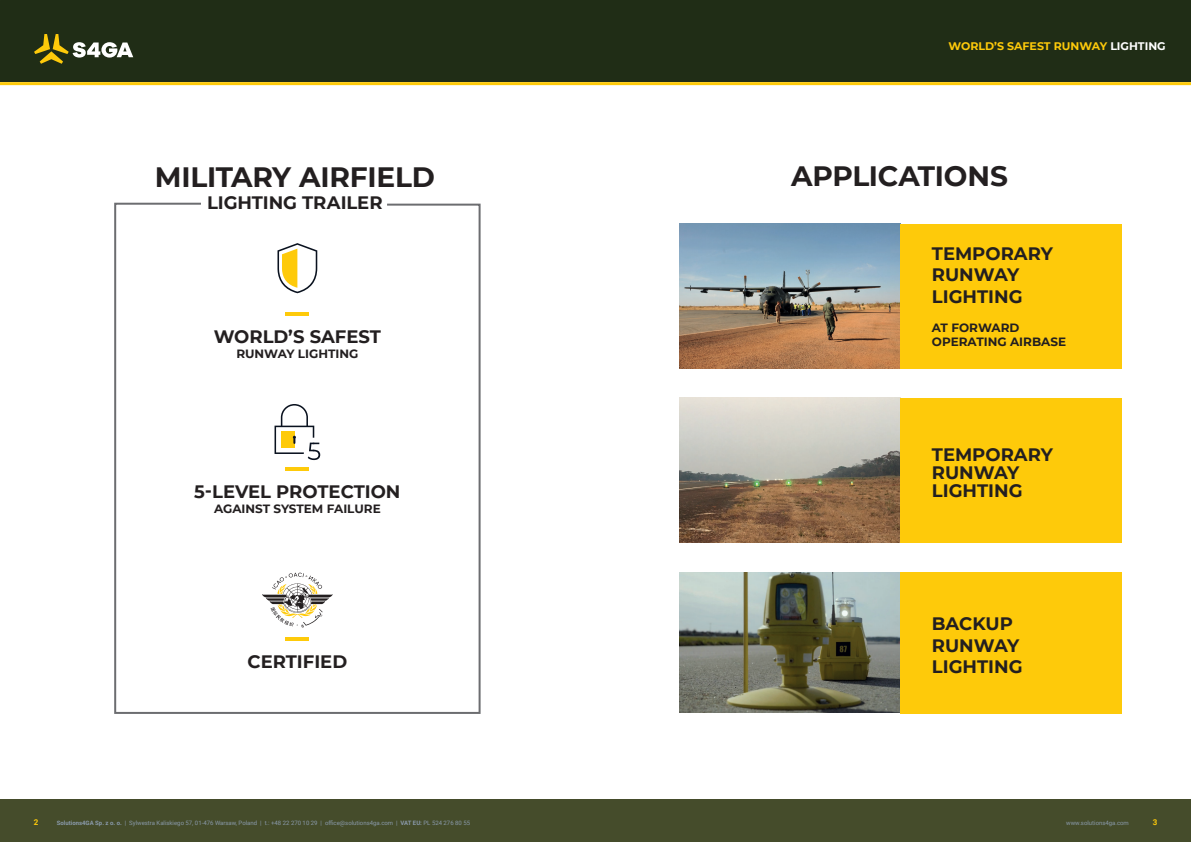
<style>
.page{position:relative;width:1191px;height:842px;background:#fff}
.page>*{position:absolute;margin:0;border:0;box-sizing:border-box;transform-origin:0 0}
.t1{font:700 28px "Montserrat";letter-spacing:-.01em;color:#231f20}
.Title_2{font:700 18px/21.6px "Montserrat";color:#231f20}
.Title_2-2{font:700 12px "Montserrat";color:#231f20}
.t2{font:700 11px "Montserrat";color:#feca0a}
.t3{font:700 8px "Roboto";color:#feca0a}
.t4{font:6px "Roboto";color:#8a9aab}
.s1{color:#fff}
.s2{font-weight:700}
</style>
<div class="page">
<div style="left:0;top:0;width:1191px;height:82px;background:#202d16"></div>
<svg style="left:34px;top:34px;width:99px;height:30px"></svg>
<hr style="left:0;top:82px;width:1191px;height:3px;background:#feca0a">
<div style="left:0;top:799px;width:1191px;height:43px;background:#454c2b"></div>
<img style="left:679px;top:572px;width:221px;height:141px">
<div style="left:900px;top:572px;width:221px;height:142px;background:#feca0a"></div>
<img style="left:679px;top:398px;width:221px;height:144px">
<div style="left:900px;top:398px;width:221px;height:144px;background:#feca0a"></div>
<img style="left:679px;top:224px;width:221px;height:144px">
<div style="left:900px;top:224px;width:221px;height:144px;background:#feca0a"></div>
<svg style="left:114px;top:202px;width:367px;height:512px"></svg>
<svg style="left:274px;top:404px;width:46px;height:56px"></svg>
<svg style="left:277px;top:243px;width:40px;height:50px"></svg>
<hr style="left:285px;top:312px;width:24px;height:3px;background:#feca0a">
<hr style="left:285px;top:467px;width:24px;height:4px;background:#feca0a">
<hr style="left:285px;top:637px;width:24px;height:4px;background:#feca0a">
<h1 class="t1" style="left:155px;top:156px;width:281px">MILITARY AIRFIELD</h1>
<h1 class="Title_2" style="left:207px;top:190px;width:177px">LIGHTING TRAILER</h1>
<h3 class="t2" style="left:948px;top:38px;width:219px">WORLD’S SAFEST RUNWAY <span class="s1">LIGHTING</span></h3>
<h1 class="t1" style="left:791px;top:156px;width:218px">APPLICATIONS</h1>
<p class="Title_2" style="left:932px;top:242px;width:122px">TEMPORARY<br>RUNWAY<br>LIGHTING</p>
<p class="Title_2-2" style="left:932px;top:319px;width:89px">AT FORWARD</p>
<p class="Title_2" style="left:214px;top:325px;width:169px">WORLD’S SAFEST</p>
<p class="Title_2-2" style="left:932px;top:333px;width:136px">OPERATING AIRBASE</p>
<p class="Title_2-2" style="left:236px;top:345px;width:124px">RUNWAY LIGHTING</p>
<p class="Title_2" style="left:194px;top:480px;width:208px">5-LEVEL PROTECTION</p>
<p class="Title_2-2" style="left:214px;top:500px;width:168px">AGAINST SYSTEM FAILURE</p>
<p class="Title_2" style="left:247px;top:650px;width:101px">CERTIFIED</p>
<p class="Title_2" style="left:932px;top:445px;width:122px;line-height:18px">TEMPORARY<br>RUNWAY<br>LIGHTING</p>
<p class="Title_2" style="left:932px;top:612px;width:83px">BACKUP</p>
<p class="Title_2" style="left:932px;top:634px;width:92px">RUNWAY<br>LIGHTING</p>
<h3 class="t3" style="left:34px;top:817px;width:6px">2</h3>
<p class="t4" style="left:57px;top:819px;width:415px"><span class="s2">Solutions4GA Sp. z o. o.</span> | Sylwestra Kaliskiego 57, 01-476 Warsaw, Poland | t.: +48 22 270 10 29 | office@solutions4ga.com | <span class="s2">VAT EU:</span> PL 524 276 80 55</p>
<p class="t4" style="left:1066px;top:819px;width:64px">www.solutions4ga.com</p>
<h3 class="t3" style="left:1152px;top:817px;width:6px">3</h3>
</div>
